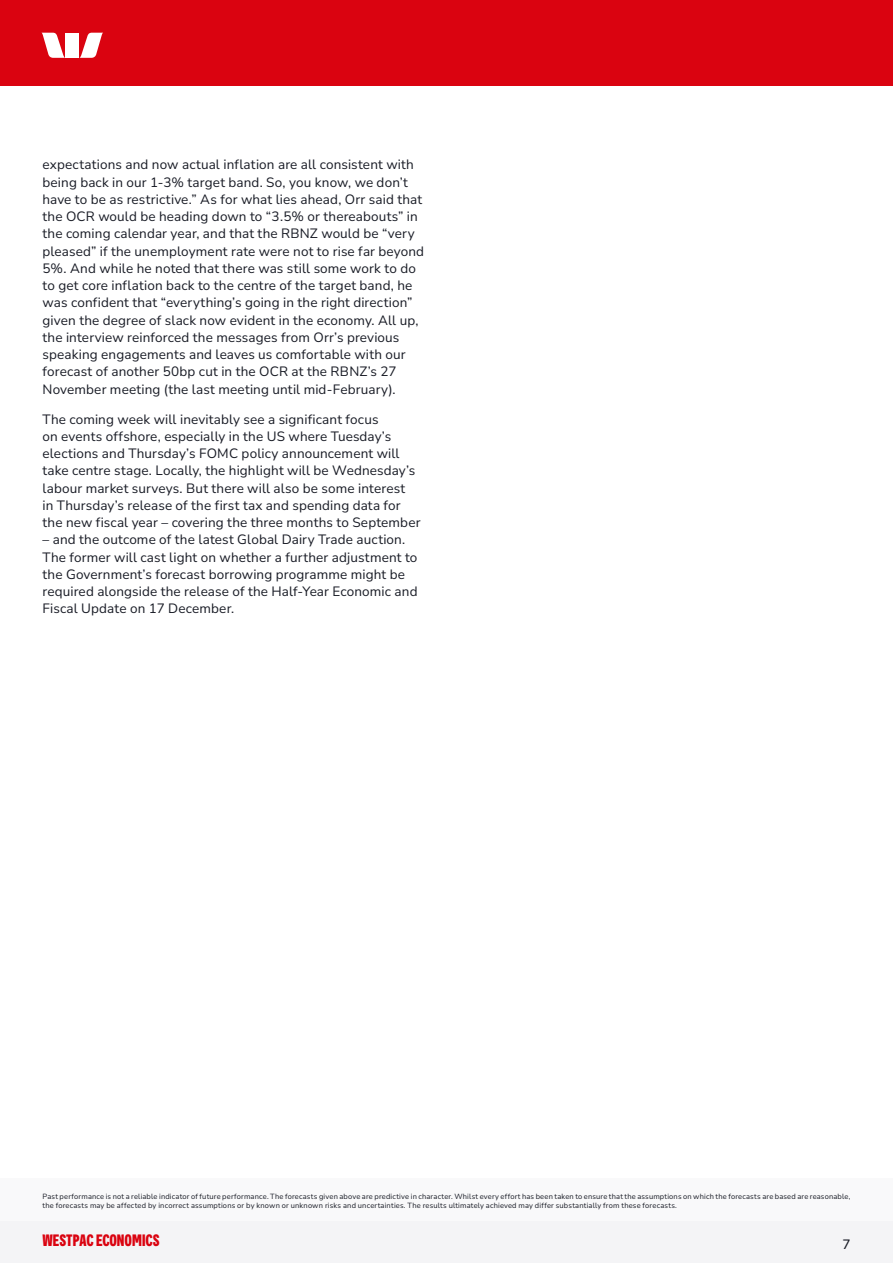
<style>
.page{position:relative;width:893px;height:1263px;background:#fff}
.page>*{position:absolute;margin:0;border:0;box-sizing:border-box;transform-origin:0 0}
.t1{font:700 16.5px "Westpac";color:#da0310}
.P1_Body_copy{font:200 13.5px/17.2px "Nunito Sans 12 pt";letter-spacing:.01em;color:#181b25}
.t2{font:200 7.5px/9px "Nunito Sans 12 pt";letter-spacing:.025em;color:#181b25}
</style>
<div class="page">
<div style="left:0;top:0;width:893px;height:85px;background:#da0310"></div>
<div style="left:0;top:1220px;width:893px;height:43px;background:#f4f4f6"></div>
<div style="left:0;top:1178px;width:893px;height:42px;background:#f9f9fa"></div>
<svg style="left:42px;top:33px;width:23px;height:25px"></svg>
<svg style="left:80px;top:33px;width:23px;height:25px"></svg>
<div style="left:66px;top:33px;width:13px;height:25px;background:#fff"></div>
<p class="P1_Body_copy" style="left:43px;top:155px;width:383px">expectations and now actual inflation are all consistent with being back in our 1-3% target band. So, you know, we don’t have to be as restrictive.” As for what lies ahead, Orr said that the OCR would be heading down to “3.5% or thereabouts” in the coming calendar year, and that the RBNZ would be “very pleased” if the unemployment rate were not to rise far beyond 5%. And while he noted that there was still some work to do to get core inflation back to the centre of the target band, he was confident that “everything’s going in the right direction” given the degree of slack now evident in the economy. All up, the interview reinforced the messages from Orr’s previous speaking engagements and leaves us comfortable with our forecast of another 50bp cut in the OCR at the RBNZ’s 27<br>November meeting (the last meeting until mid-February).</p>
<p class="P1_Body_copy" style="left:43px;top:410px;width:380px">The coming week will inevitably see a significant focus<br>on events offshore, especially in the US where Tuesday’s elections and Thursday’s FOMC policy announcement will take centre stage. Locally, the highlight will be Wednesday’s labour market surveys. But there will also be some interest<br>in Thursday’s release of the first tax and spending data for the new fiscal year – covering the three months to September</p>
<p class="P1_Body_copy" style="left:43px;top:530px;width:377px">– and the outcome of the latest Global Dairy Trade auction.<br>The former will cast light on whether a further adjustment to the Government’s forecast borrowing programme might be required alongside the release of the Half-Year Economic and Fiscal Update on 17 December.</p>
<p class="t2" style="left:43px;top:1192px;width:809px">Past performance is not a reliable indicator of future performance. The forecasts given above are predictive in character. Whilst every effort has been taken to ensure that the assumptions on which the forecasts are based are reasonable, the forecasts may be affected by incorrect assumptions or by known or unknown risks and uncertainties. The results ultimately achieved may differ substantially from these forecasts.</p>
<p class="t1" style="left:43px;top:1230px;width:119px">WESTPAC ECONOMICS</p>
<p class="P1_Body_copy" style="left:842px;top:1235px;width:10px">7</p>
</div>
